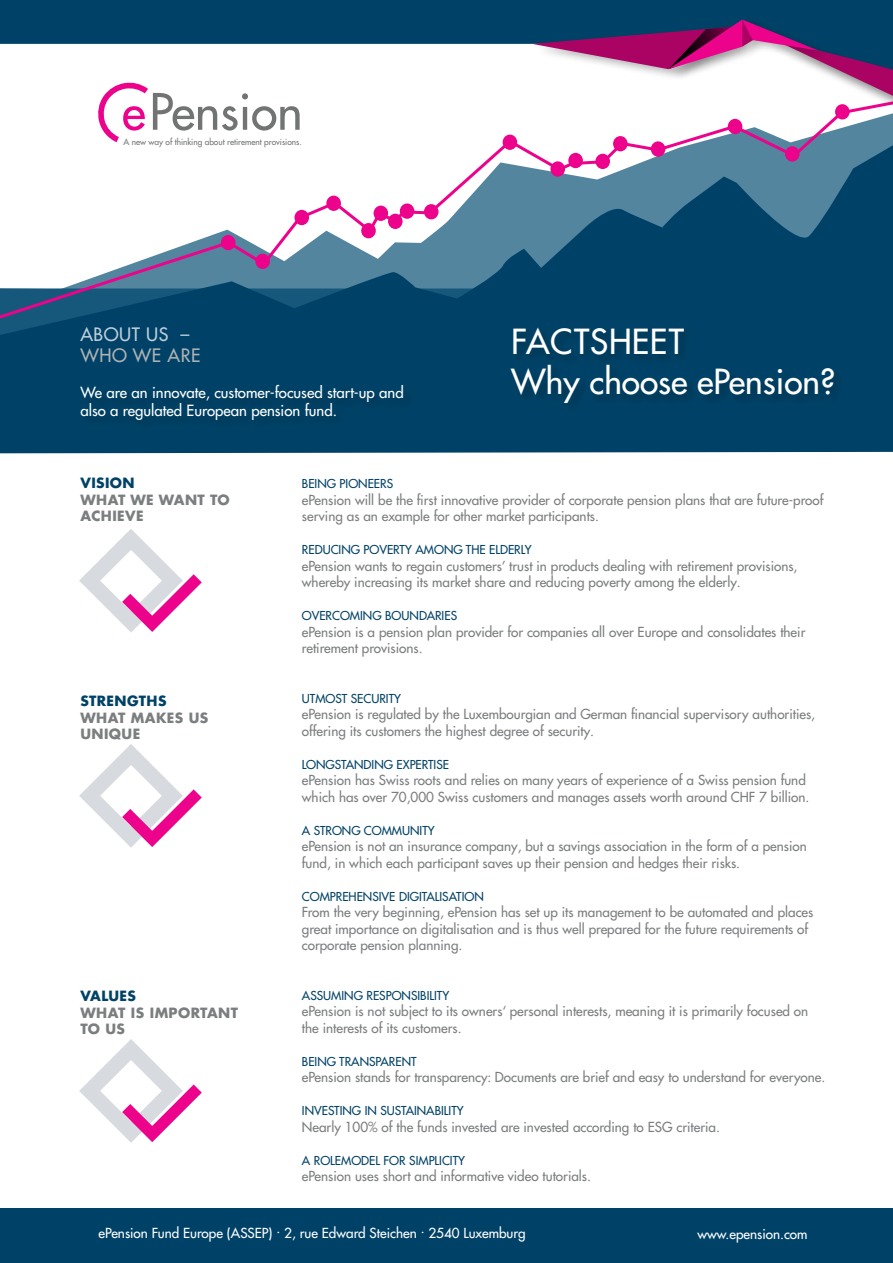
<style>
.page{position:relative;width:893px;height:1263px;background:#fff}
.page>*{position:absolute;margin:0;border:0;box-sizing:border-box;transform-origin:0 0}
.t1{font:500 33.6px/40.3px "Futura LT Pro";color:#fff}
.t2{font:500 18px "Futura LT Pro";letter-spacing:.03em;color:#bfcedb}
.t3{font:500 18px "Futura LT Pro";letter-spacing:.03em;color:#aeb2b4}
.t4{font:500 15px/18px "Futura LT Pro";color:#fff}
.t5{font:700 13.8px/16.5px "Futura LT Pro";letter-spacing:.03em;color:#7b7e7f}
.t6{font:700 13.8px "Futura LT Pro";letter-spacing:.03em;color:#004267}
.t7{font:500 13.5px/16.5px "Futura LT Pro";color:#7b7e7f}
.t8{font:500 13.5px "Futura LT Pro";color:#fff}
.t9{font:500 12px "Futura LT Pro";color:#004267}
.t10{font:500 8.4px "Futura LT Pro";color:#727474}
</style>
<div class="page">
<div style="left:0;top:1209px;width:893px;height:54px;background:#004267"></div>
<div style="left:0;top:364px;width:893px;height:89px;background:#004267"></div>
<div style="left:0;top:328px;width:893px;height:36px;background:#004267"></div>
<svg style="left:0;top:118px;width:893px;height:210px"></svg>
<div style="left:221px;top:235px;width:14px;height:15px;background:#ed028b;border-radius:50%"></div>
<div style="left:294px;top:210px;width:15px;height:15px;background:#ed028b;border-radius:50%"></div>
<div style="left:326px;top:196px;width:15px;height:15px;background:#ed028b;border-radius:50%"></div>
<div style="left:361px;top:223px;width:15px;height:15px;background:#ed028b;border-radius:50%"></div>
<div style="left:374px;top:206px;width:14px;height:15px;background:#ed028b;border-radius:50%"></div>
<div style="left:400px;top:203px;width:14px;height:16px;background:#ed028b;border-radius:50%"></div>
<div style="left:255px;top:254px;width:15px;height:15px;background:#ed028b;border-radius:50%"></div>
<div style="left:424px;top:204px;width:14px;height:15px;background:#ed028b;border-radius:50%"></div>
<div style="left:388px;top:214px;width:15px;height:15px;background:#ed028b;border-radius:50%"></div>
<div style="left:503px;top:135px;width:14px;height:15px;background:#ed028b;border-radius:50%"></div>
<div style="left:550px;top:161px;width:15px;height:16px;background:#ed028b;border-radius:50%"></div>
<div style="left:568px;top:153px;width:15px;height:15px;background:#ed028b;border-radius:50%"></div>
<div style="left:595px;top:154px;width:15px;height:15px;background:#ed028b;border-radius:50%"></div>
<div style="left:613px;top:136px;width:15px;height:15px;background:#ed028b;border-radius:50%"></div>
<div style="left:651px;top:141px;width:14px;height:16px;background:#ed028b;border-radius:50%"></div>
<div style="left:728px;top:119px;width:14px;height:15px;background:#ed028b;border-radius:50%"></div>
<div style="left:785px;top:146px;width:14px;height:16px;background:#ed028b;border-radius:50%"></div>
<div style="left:510px;top:326px;width:335px;height:88px;background:#004166"></div>
<div style="left:79px;top:383px;width:338px;height:50px;background:#004064"></div>
<div style="left:0;top:0;width:893px;height:44px;background:#004267"></div>
<div style="left:766px;top:36px;width:127px;height:92px;background:#0d0d10;opacity:.44"></div>
<div style="left:671px;top:17px;width:88px;height:63px;background:#004267"></div>
<div style="left:742px;top:17px;width:91px;height:46px;background:#004267"></div>
<svg style="left:532px;top:20px;width:361px;height:76px"></svg>
<svg style="left:79px;top:529px;width:123px;height:103px"></svg>
<svg style="left:79px;top:744px;width:123px;height:104px"></svg>
<svg style="left:79px;top:1039px;width:123px;height:104px"></svg>
<svg style="left:98px;top:83px;width:202px;height:59px"></svg>
<p class="t10" style="left:124px;top:135px;width:180px">A new way of thinking about retirement provisions.</p>
<h2 class="t2" style="left:80px;top:321px;width:110px">ABOUT US –</h2>
<h2 class="t3" style="left:80px;top:342px;width:121px">WHO WE ARE</h2>
<p class="t4" style="left:80px;top:383px;width:325px">We are an innovate, customer-focused start-up and also a regulated European pension fund.</p>
<h1 class="t1" style="left:511px;top:320px;width:326px">FACTSHEET<br>Why choose ePension?</h1>
<p class="t6" style="left:80px;top:473px;width:56px">VISION</p>
<p class="t5" style="left:80px;top:491px;width:151px">WHAT WE WANT TO<br>ACHIEVE</p>
<p class="t6" style="left:80px;top:690px;width:88px">STRENGTHS</p>
<p class="t5" style="left:80px;top:709px;width:129px">WHAT MAKES US<br>UNIQUE</p>
<p class="t6" style="left:80px;top:985px;width:57px">VALUES</p>
<p class="t5" style="left:80px;top:1004px;width:159px">WHAT IS IMPORTANT<br>TO US</p>
<p class="t9" style="left:302px;top:475px;width:93px">BEING PIONEERS</p>
<p class="t7" style="left:302px;top:491px;width:523px">ePension will be the first innovative provider of corporate pension plans that are future-proof serving as an example for other market participants.</p>
<p class="t9" style="left:302px;top:541px;width:231px">REDUCING POVERTY AMONG THE ELDERLY</p>
<p class="t7" style="left:302px;top:557px;width:497px">ePension wants to regain customers’ trust in products dealing with retirement provisions, whereby increasing its market share and reducing poverty among the elderly.</p>
<p class="t9" style="left:302px;top:607px;width:157px">OVERCOMING BOUNDARIES</p>
<p class="t7" style="left:302px;top:623px;width:505px">ePension is a pension plan provider for companies all over Europe and consolidates their retirement provisions.</p>
<p class="t9" style="left:302px;top:689px;width:101px">UTMOST SECURITY</p>
<p class="t7" style="left:302px;top:705px;width:515px">ePension is regulated by the Luxembourgian and German financial supervisory authorities, offering its customers the highest degree of security.</p>
<p class="t9" style="left:302px;top:755px;width:149px">LONGSTANDING EXPERTISE</p>
<p class="t7" style="left:302px;top:771px;width:509px">ePension has Swiss roots and relies on many years of experience of a Swiss pension fund which has over 70,000 Swiss customers and manages assets worth around CHF 7 billion.</p>
<p class="t9" style="left:302px;top:821px;width:134px">A STRONG COMMUNITY</p>
<p class="t7" style="left:302px;top:837px;width:506px">ePension is not an insurance company, but a savings association in the form of a pension fund, in which each participant saves up their pension and hedges their risks.</p>
<p class="t9" style="left:302px;top:887px;width:183px">COMPREHENSIVE DIGITALISATION</p>
<p class="t7" style="left:302px;top:903px;width:513px">From the very beginning, ePension has set up its management to be automated and places great importance on digitalisation and is thus well prepared for the future requirements of corporate pension planning.</p>
<p class="t9" style="left:302px;top:986px;width:149px">ASSUMING RESPONSIBILITY</p>
<p class="t7" style="left:302px;top:1002px;width:508px">ePension is not subject to its owners‘ personal interests, meaning it is primarily focused on the interests of its customers.</p>
<p class="t9" style="left:302px;top:1052px;width:116px">BEING TRANSPARENT</p>
<p class="t7" style="left:302px;top:1068px;width:525px">ePension stands for transparency: Documents are brief and easy to understand for everyone.</p>
<p class="t9" style="left:302px;top:1102px;width:163px">INVESTING IN SUSTAINABILITY</p>
<p class="t7" style="left:302px;top:1118px;width:420px">Nearly 100% of the funds invested are invested according to ESG criteria.</p>
<p class="t9" style="left:302px;top:1151px;width:165px">A ROLEMODEL FOR SIMPLICITY</p>
<p class="t7" style="left:302px;top:1167px;width:291px">ePension uses short and informative video tutorials.</p>
<p class="t8" style="left:99px;top:1222px;width:428px">ePension Fund Europe (ASSEP) . 2, rue Edward Steichen . 2540 Luxemburg</p>
<p class="t8" style="left:697px;top:1224px;width:112px">www.epension.com</p>
</div>
